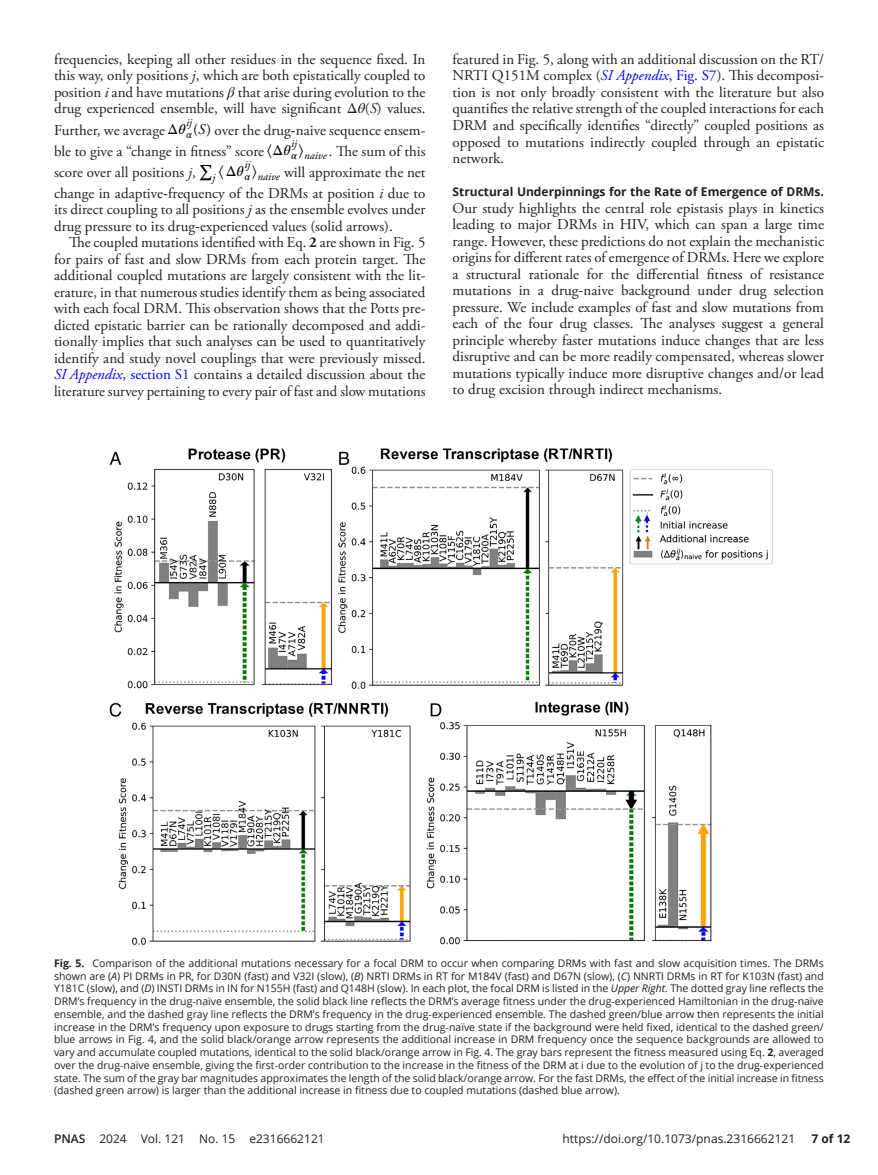
<style>
.page{position:relative;width:878px;height:1175px;background:#fff}
.page>*{position:absolute;margin:0;border:0;box-sizing:border-box;transform-origin:0 0}
.t1{font:15px/16.5px "Adobe Garamond Pro";color:#231f20;text-align:justify}
.t2{font:15px "STIX Math Extensions";color:#000}
.t3{font:12px "Open Sans";color:#231f20}
.t4{font:700 12px "Open Sans";color:#231f20}
.t5{font:italic 11.25px "Adobe Garamond Pro";color:#000}
.t6{font:10.5px/12.8px "Open Sans";color:#231f20;text-align:justify}
.s1{font-style:italic}
.s2{font-family:"STIX";font-style:italic}
.s3{font-family:"STIX"}
.s4{font-family:"STIX Math";color:#000}
.s5{font-family:"STIX Math";font-style:italic;color:#000}
.s6{color:#000}
.s7{font-style:italic;color:#000}
.s8{font-family:"STIX Math Extensions";color:#000}
.s9{font-weight:700}
.s10{font-style:italic;color:#00f}
.s11{color:#00f}
.s12{font-weight:600}
</style>
<div class="page">
<img style="left:109px;top:448px;width:662px;height:496px">
<p class="t1" style="left:54px;top:51px;width:373px">frequencies, keeping all other residues in the sequence fixed. In this way, only positions <span class="s1">j</span>, which are both epistatically coupled to position <span class="s1">i</span> and have mutations <span class="s2">β</span> that arise during evolution to the drug experienced ensemble, will have significant <span class="s3">Δ</span><span class="s2">θ</span>(<span class="s1">S</span>) values.</p>
<p class="t1" style="left:54px;top:122px;width:373px">Further, we average <span class="s4">Δ</span><span class="s5">𝜃</span><sub>𝛼</sub><span class="s6">(</span><span class="s7">S</span><span class="s6">)</span> over the drug<span class="s3">-</span>naive sequence ensem-</p>
<p class="t5" style="left:186px;top:118px;width:8px">ij</p>
<p class="t1" style="left:54px;top:143px;width:373px">ble to give a “change in fitness” score <span class="s8">⟨</span><span class="s4">Δ</span><span class="s5">𝜃</span><sub>𝛼</sub><span class="s8">⟩</span><sub>naive</sub> . The sum of this</p>
<p class="t5" style="left:291px;top:139px;width:8px">ij</p>
<p class="t1" style="left:54px;top:164px;width:143px">score over all positions <span class="s1">j</span>,</p>
<p class="t2" style="left:199px;top:152px;width:15px">∑</p>
<p class="t5" style="left:212px;top:173px;width:33px">j <sup>⟨</sup><sup>Δ</sup><sup>𝜃</sup></p>
<p class="t5" style="left:244px;top:160px;width:8px">ij</p>
<p class="t1" style="left:54px;top:162px;width:373px;line-height:21px;text-align:right"><sub>𝛼</sub><span class="s8">⟩</span><sub>naive</sub> will approximate the net<br>change in adaptive<span class="s3">-</span>frequency of the DRMs at position <span class="s1">i</span> due to</p>
<p class="t1" style="left:54px;top:201px;width:373px">its direct coupling to all positions <span class="s1">j</span> as the ensemble evolves under drug pressure to its drug<span class="s3">-</span>experienced values (solid arrows).</p>
<p class="t1" style="left:54px;top:234px;width:373px;text-indent:15px">The coupled mutations identified with Eq. <span class="s9">2</span> are shown in Fig. 5 for pairs of fast and slow DRMs from each protein target. The additional coupled mutations are largely consistent with the lit&shy;erature, in that numerous studies identify them as being associated with each focal DRM. This observation shows that the Potts pre&shy;dicted epistatic barrier can be rationally decomposed and addi&shy;tionally implies that such analyses can be used to quantitatively identify and study novel couplings that were previously missed.<br><span class="s10">SI Appendix</span><span class="s11">, section S1</span> contains a detailed discussion about the literature survey pertaining to every pair of fast and slow mutations</p>
<p class="t1" style="left:452px;top:51px;width:373px">featured in Fig. 5, along with an additional discussion on the RT/ NRTI Q151M complex (<span class="s10">SI Appendix</span><span class="s11">, Fig. S7</span>). This decomposi&shy;tion is not only broadly consistent with the literature but also quantifies the relative strength of the coupled interactions for each DRM and specifically identifies “directly” coupled positions as opposed to mutations indirectly coupled through an epistatic network.</p>
<p class="t4" style="left:452px;top:183px;width:373px">Structural Underpinnings for the Rate of Emergence of DRMs.</p>
<p class="t1" style="left:452px;top:200px;width:373px">Our study highlights the central role epistasis plays in kinetics leading to major DRMs in HIV, which can span a large time range. However, these predictions do not explain the mechanistic origins for different rates of emergence of DRMs. Here we explore a structural rationale for the differential fitness of resistance mutations in a drug<span class="s3">-</span>naive background under drug selection pressure. We include examples of fast and slow mutations from each of the four drug classes. The analyses suggest a general principle whereby faster mutations induce changes that are less disruptive and can be more readily compensated, whereas slower mutations typically induce more disruptive changes and/or lead to drug excision through indirect mechanisms.</p>
<p class="t6" style="left:54px;top:956px;width:771px"><span class="s9">Fig. 5.</span> Comparison of the additional mutations necessary for a focal DRM to occur when comparing DRMs with fast and slow acquisition times. The DRMs shown are (<span class="s1">A</span>) PI DRMs in PR, for D30N (fast) and V32I (slow), (<span class="s1">B</span>) NRTI DRMs in RT for M184V (fast) and D67N (slow), (<span class="s1">C</span>) NNRTI DRMs in RT for K103N (fast) and Y181C (slow), and (<span class="s1">D</span>) INSTI DRMs in IN for N155H (fast) and Q148H (slow). In each plot, the focal DRM is listed in the <span class="s1">Upper Right</span>. The dotted gray line reflects the DRM’s frequency in the drug<span class="s3">-</span>naïve ensemble, the solid black line reflects the DRM’s average fitness under the drug<span class="s3">-</span>experienced Hamiltonian in the drug<span class="s3">-</span>naïve ensemble, and the dashed gray line reflects the DRM’s frequency in the drug<span class="s3">-</span>experienced ensemble. The dashed green/blue arrow then represents the initial increase in the DRM’s frequency upon exposure to drugs starting from the drug<span class="s3">-</span>naïve state if the background were held fixed, identical to the dashed green/ blue arrows in Fig. 4, and the solid black/orange arrow represents the additional increase in DRM frequency once the sequence backgrounds are allowed to vary and accumulate coupled mutations, identical to the solid black/orange arrow in Fig. 4. The gray bars represent the fitness measured using Eq. <span class="s9">2</span>, averaged over the drug<span class="s3">-</span>naïve ensemble, giving the first<span class="s3">-</span>order contribution to the increase in the fitness of the DRM at i due to the evolution of j to the drug<span class="s3">-</span>experienced state. The sum of the gray bar magnitudes approximates the length of the solid black/orange arrow. For the fast DRMs, the effect of the initial increase in fitness (dashed green arrow) is larger than the additional increase in fitness due to coupled mutations (dashed blue arrow).</p>
<p class="t3" style="left:54px;top:1130px;width:272px"><span class="s12">PNAS</span> 2024 Vol. 121 No. 15 e2316662121</p>
<p class="t3" style="left:562px;top:1130px;width:234px">https://doi.org/10.1073/pnas.2316662121</p>
<p class="t4" style="left:811px;top:1130px;width:40px">7 of 12</p>
</div>
